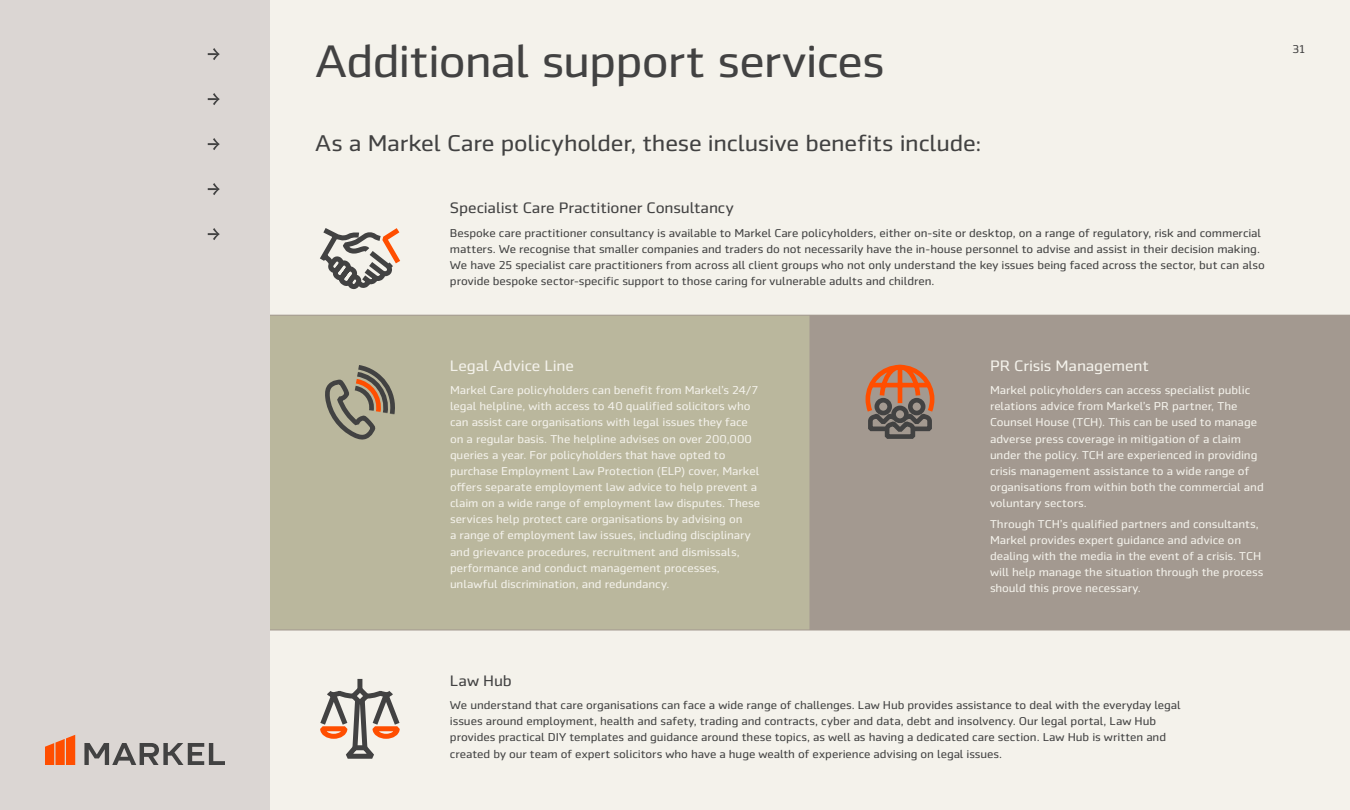
<style>
.page{position:relative;width:1350px;height:810px;background:#f4f2eb}
.page>*{position:absolute;margin:0;border:0;box-sizing:border-box;transform-origin:0 0}
.t1{font:46.12px "Markel Sans";letter-spacing:-.02em;color:#424242}
.t2{font:23.1px "Markel Sans";letter-spacing:-.01em;color:#424242}
.t3{font:15.38px "Markel Sans";letter-spacing:-.005em;color:#424242}
.t4{font:15.38px "Markel Sans";letter-spacing:-.005em;color:#f4f2eb}
.t5{font:11.55px/16.1px "Markel Sans";letter-spacing:-.005em;color:#f4f2eb}
.t6{font:11.55px/16.1px "Markel Sans";letter-spacing:-.005em;color:#424242}
</style>
<div class="page">
<div style="left:0;top:0;width:270px;height:810px;background:#dbd6d3"></div>
<div style="left:270px;top:315px;width:540px;height:315px;background:#bab79d"></div>
<div style="left:810px;top:315px;width:540px;height:315px;background:#a39990"></div>
<hr style="left:270px;top:315px;width:1080px;height:1px;background:#a39990">
<hr style="left:270px;top:630px;width:1080px;height:1px;background:#a39990">
<svg style="left:84px;top:743px;width:141px;height:22px"></svg>
<svg style="left:45px;top:735px;width:30px;height:30px"></svg>
<svg style="left:325px;top:365px;width:70px;height:75px"></svg>
<svg style="left:320px;top:228px;width:81px;height:62px"></svg>
<svg style="left:865px;top:364px;width:70px;height:75px"></svg>
<svg style="left:320px;top:681px;width:80px;height:78px"></svg>
<div style="left:357px;top:679px;width:5px;height:10px;background:#424242"></div>
<svg style="left:208px;top:48px;width:12px;height:12px"></svg>
<svg style="left:208px;top:93px;width:12px;height:12px"></svg>
<svg style="left:208px;top:138px;width:12px;height:12px"></svg>
<svg style="left:208px;top:183px;width:12px;height:12px"></svg>
<svg style="left:208px;top:228px;width:12px;height:12px"></svg>
<h1 class="t1" style="left:315px;top:36px;width:571px">Additional support services</h1>
<p class="t6" style="left:1292px;top:41px;width:14px">31</p>
<h2 class="t2" style="left:315px;top:130px;width:668px">As a Markel Care policyholder, these inclusive benefits include:</h2>
<h3 class="t3" style="left:450px;top:199px;width:285px">Specialist Care Practitioner Consultancy</h3>
<p class="t6" style="left:450px;top:225px;width:816px">Bespoke care practitioner consultancy is available to Markel Care policyholders, either on-site or desktop, on a range of regulatory, risk and commercial matters. We recognise that smaller companies and traders do not necessarily have the in-house personnel to advise and assist in their decision making.<br>We have 25 specialist care practitioners from across all client groups who not only understand the key issues being faced across the sector, but can also provide bespoke sector-specific support to those caring for vulnerable adults and children.</p>
<h3 class="t4" style="left:450px;top:357px;width:126px">Legal Advice Line</h3>
<p class="t5" style="left:450px;top:382px;width:312px">Markel Care policyholders can benefit from Markel’s 24/7 legal helpline, with access to 40 qualified solicitors who can assist care organisations with legal issues they face on a regular basis. The helpline advises on over 200,000 queries a year. For policyholders that have opted to purchase Employment Law Protection (ELP) cover, Markel offers separate employment law advice to help prevent a claim on a wide range of employment law disputes. These services help protect care organisations by advising on<br>a range of employment law issues, including disciplinary and grievance procedures, recruitment and dismissals, performance and conduct management processes, unlawful discrimination, and redundancy.</p>
<h3 class="t4" style="left:990px;top:357px;width:161px">PR Crisis Management</h3>
<p class="t5" style="left:990px;top:382px;width:275px">Markel policyholders can access specialist public relations advice from Markel’s PR partner, The Counsel House (TCH). This can be used to manage adverse press coverage in mitigation of a claim under the policy. TCH are experienced in providing crisis management assistance to a wide range of organisations from within both the commercial and voluntary sectors.</p>
<p class="t5" style="left:990px;top:516px;width:275px">Through TCH’s qualified partners and consultants, Markel provides expert guidance and advice on dealing with the media in the event of a crisis. TCH will help manage the situation through the process should this prove necessary.</p>
<h3 class="t3" style="left:450px;top:672px;width:63px">Law Hub</h3>
<p class="t6" style="left:450px;top:697px;width:732px">We understand that care organisations can face a wide range of challenges. Law Hub provides assistance to deal with the everyday legal issues around employment, health and safety, trading and contracts, cyber and data, debt and insolvency. Our legal portal, Law Hub provides practical DIY templates and guidance around these topics, as well as having a dedicated care section. Law Hub is written and created by our team of expert solicitors who have a huge wealth of experience advising on legal issues.</p>
</div>
